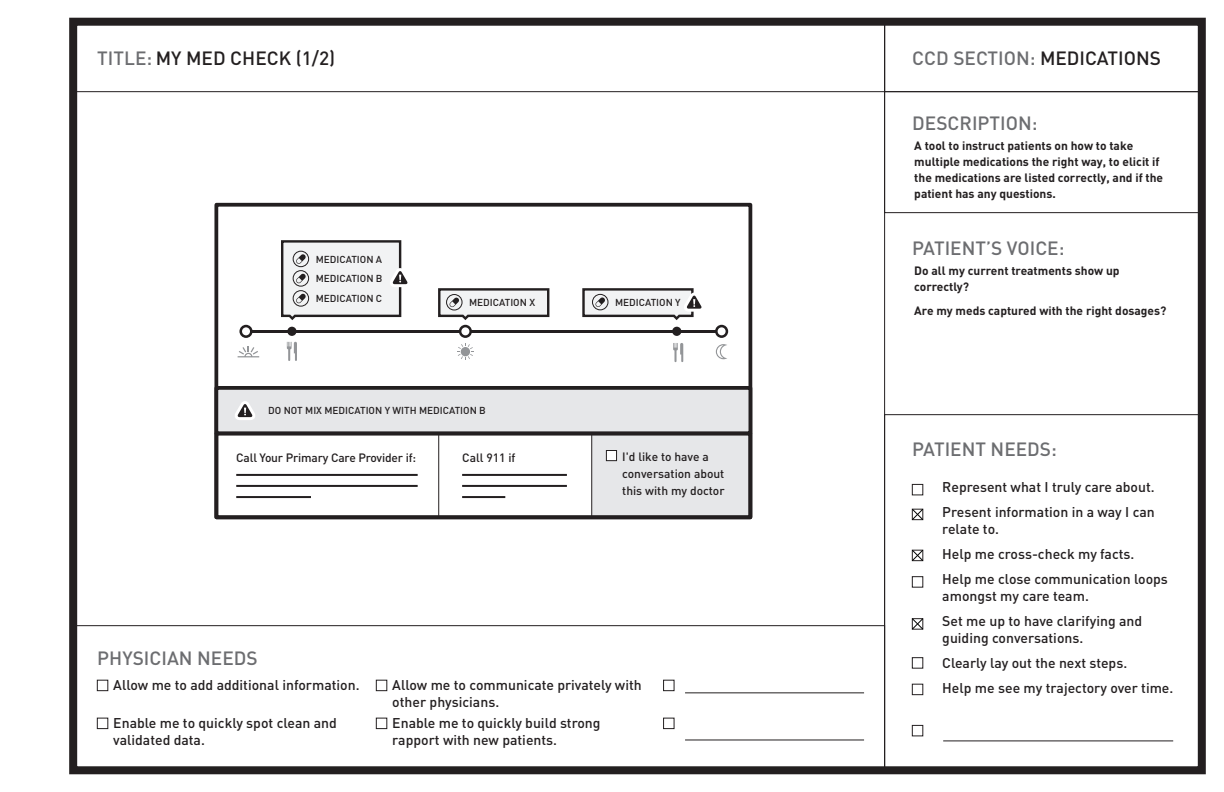
<style>
.page{position:relative;width:1224px;height:792px;background:#fff}
.page>*{position:absolute;margin:0;border:0;box-sizing:border-box;transform-origin:0 0}
.t1{font:500 19px "DIN";color:#6c6d70}
.t2{font:500 19px "DIN";color:#231f20}
.t3{font:500 14px/25px "DIN";color:#231f20}
.t4{font:700 12px/16px "DIN";color:#231f20}
.t5{font:500 12px/17px "DIN";color:#231f20}
.t6{font:500 10px/20px "DIN";color:#231f20}
.s1{color:#6c6d70}
.s2{color:#231f20}
</style>
<div class="page">
<div style="left:69px;top:18px;width:1137px;height:756px;border:8px solid #231f20"></div>
<div style="left:884px;top:414px;width:318px;height:356px;border:1px solid #231f20"></div>
<div style="left:73px;top:21px;width:812px;height:71px;border:1px solid #231f20"></div>
<div style="left:884px;top:21px;width:318px;height:71px;border:1px solid #231f20"></div>
<div style="left:884px;top:91px;width:318px;height:122px;border:1px solid #231f20"></div>
<div style="left:97px;top:680px;width:11px;height:11px;border:1px solid #231f20"></div>
<div style="left:912px;top:576px;width:11px;height:12px;border:1px solid #231f20"></div>
<div style="left:912px;top:657px;width:11px;height:12px;border:1px solid #231f20"></div>
<div style="left:912px;top:684px;width:11px;height:11px;border:1px solid #231f20"></div>
<div style="left:97px;top:718px;width:11px;height:11px;border:1px solid #231f20"></div>
<div style="left:73px;top:625px;width:812px;height:146px;border:1px solid #231f20"></div>
<div style="left:912px;top:484px;width:11px;height:11px;border:1px solid #231f20"></div>
<div style="left:376px;top:680px;width:11px;height:11px;border:1px solid #231f20"></div>
<div style="left:376px;top:718px;width:11px;height:11px;border:1px solid #231f20"></div>
<hr style="left:685px;top:692px;width:179px;height:1px;background:#231f20">
<div style="left:663px;top:680px;width:12px;height:11px;border:1px solid #231f20"></div>
<hr style="left:685px;top:739px;width:179px;height:1px;background:#231f20">
<div style="left:663px;top:718px;width:12px;height:11px;border:1px solid #231f20"></div>
<hr style="left:943px;top:740px;width:230px;height:1px;background:#231f20">
<div style="left:912px;top:725px;width:11px;height:11px;border:1px solid #231f20"></div>
<div style="left:216px;top:434px;width:534px;height:83px;background:#e6e7e9"></div>
<div style="left:216px;top:434px;width:376px;height:83px;background:#fff"></div>
<hr style="left:438px;top:434px;width:1px;height:83px;background:#231f20">
<div style="left:214px;top:203px;width:538px;height:316px;border:4px solid #231f20"></div>
<hr style="left:244px;top:330px;width:479px;height:3px;background:#231f20">
<svg style="left:239px;top:325px;width:14px;height:13px"></svg>
<svg style="left:715px;top:325px;width:13px;height:13px"></svg>
<svg style="left:287px;top:341px;width:10px;height:20px"></svg>
<svg style="left:673px;top:343px;width:10px;height:19px"></svg>
<svg style="left:238px;top:346px;width:21px;height:11px"></svg>
<svg style="left:716px;top:344px;width:11px;height:15px"></svg>
<div style="left:287px;top:327px;width:10px;height:9px;background:#231f20;border-radius:50%"></div>
<div style="left:672px;top:327px;width:9px;height:9px;background:#231f20;border-radius:50%"></div>
<hr style="left:236px;top:485px;width:182px;height:2px;background:#231f20">
<hr style="left:236px;top:474px;width:182px;height:2px;background:#231f20">
<hr style="left:236px;top:496px;width:75px;height:2px;background:#231f20">
<hr style="left:462px;top:485px;width:105px;height:2px;background:#231f20">
<hr style="left:462px;top:474px;width:105px;height:2px;background:#231f20">
<hr style="left:462px;top:496px;width:43px;height:2px;background:#231f20">
<div style="left:606px;top:451px;width:11px;height:10px;background:#fff"></div>
<div style="left:606px;top:450px;width:11px;height:11px;border:1px solid #231f20"></div>
<svg style="left:438px;top:288px;width:112px;height:72px"></svg>
<div style="left:446px;top:294px;width:17px;height:17px;border:1px solid #231f20;border-radius:50%"></div>
<svg style="left:281px;top:240px;width:127px;height:80px"></svg>
<div style="left:216px;top:388px;width:534px;height:45px;background:#e6e7e9"></div>
<div style="left:214px;top:386px;width:538px;height:49px;border:4px solid #231f20"></div>
<svg style="left:235px;top:401px;width:20px;height:19px"></svg>
<svg style="left:582px;top:288px;width:120px;height:32px"></svg>
<svg style="left:911px;top:508px;width:13px;height:13px"></svg>
<svg style="left:911px;top:549px;width:13px;height:13px"></svg>
<svg style="left:911px;top:618px;width:13px;height:12px"></svg>
<h1 class="t2" style="left:97px;top:46px;width:240px"><span class="s1">TITLE:</span> MY MED CHECK (1/2)</h1>
<p class="t6" style="left:316px;top:249px;width:68px">MEDICATION A</p>
<p class="t6" style="left:316px;top:268px;width:68px">MEDICATION B<br>MEDICATION C</p>
<p class="t6" style="left:469px;top:292px;width:67px">MEDICATION X</p>
<p class="t6" style="left:615px;top:292px;width:67px">MEDICATION Y</p>
<p class="t6" style="left:268px;top:400px;width:219px">DO NOT MIX MEDICATION Y WITH MEDICATION B</p>
<p class="t5" style="left:236px;top:449px;width:181px">Call Your Primary Care Provider if:</p>
<p class="t5" style="left:462px;top:449px;width:55px">Call 911 if</p>
<p class="t5" style="left:622px;top:448px;width:104px">I'd like to have a conversation about this with my doctor</p>
<h1 class="t1" style="left:97px;top:646px;width:162px">PHYSICIAN NEEDS</h1>
<p class="t3" style="left:113px;top:672px;width:248px">Allow me to add additional information.</p>
<p class="t3" style="left:113px;top:714px;width:225px;line-height:17px">Enable me to quickly spot clean and validated data.</p>
<p class="t3" style="left:392px;top:676px;width:251px;line-height:17px">Allow me to communicate privately with other physicians.</p>
<p class="t3" style="left:392px;top:714px;width:210px;line-height:17px">Enable me to quickly build strong rapport with new patients.</p>
<h1 class="t1" style="left:912px;top:46px;width:250px">CCD SECTION: <span class="s2">MEDICATIONS</span></h1>
<h1 class="t1" style="left:912px;top:111px;width:127px">DESCRIPTION:</h1>
<p class="t4" style="left:914px;top:137px;width:250px">A tool to instruct patients on how to take multiple medications the right way, to elicit if the medications are listed correctly, and if the patient has any questions.</p>
<h1 class="t1" style="left:912px;top:236px;width:154px">PATIENT’S VOICE:</h1>
<p class="t4" style="left:914px;top:262px;width:207px">Do all my current treatments show up correctly?</p>
<p class="t4" style="left:914px;top:302px;width:254px">Are my meds captured with the right dosages?</p>
<h1 class="t1" style="left:912px;top:437px;width:146px">PATIENT NEEDS:</h1>
<p class="t3" style="left:942px;top:474px;width:214px">Represent what I truly care about.<br>Present information in a way I can</p>
<p class="t3" style="left:942px;top:516px;width:227px">relate to.<br>Help me cross-check my facts.<br>Help me close communication loops</p>
<p class="t3" style="left:942px;top:583px;width:201px">amongst my care team.<br>Set me up to have clarifying and</p>
<p class="t3" style="left:942px;top:625px;width:233px">guiding conversations.<br>Clearly lay out the next steps.<br>Help me see my trajectory over time.</p>
</div>
